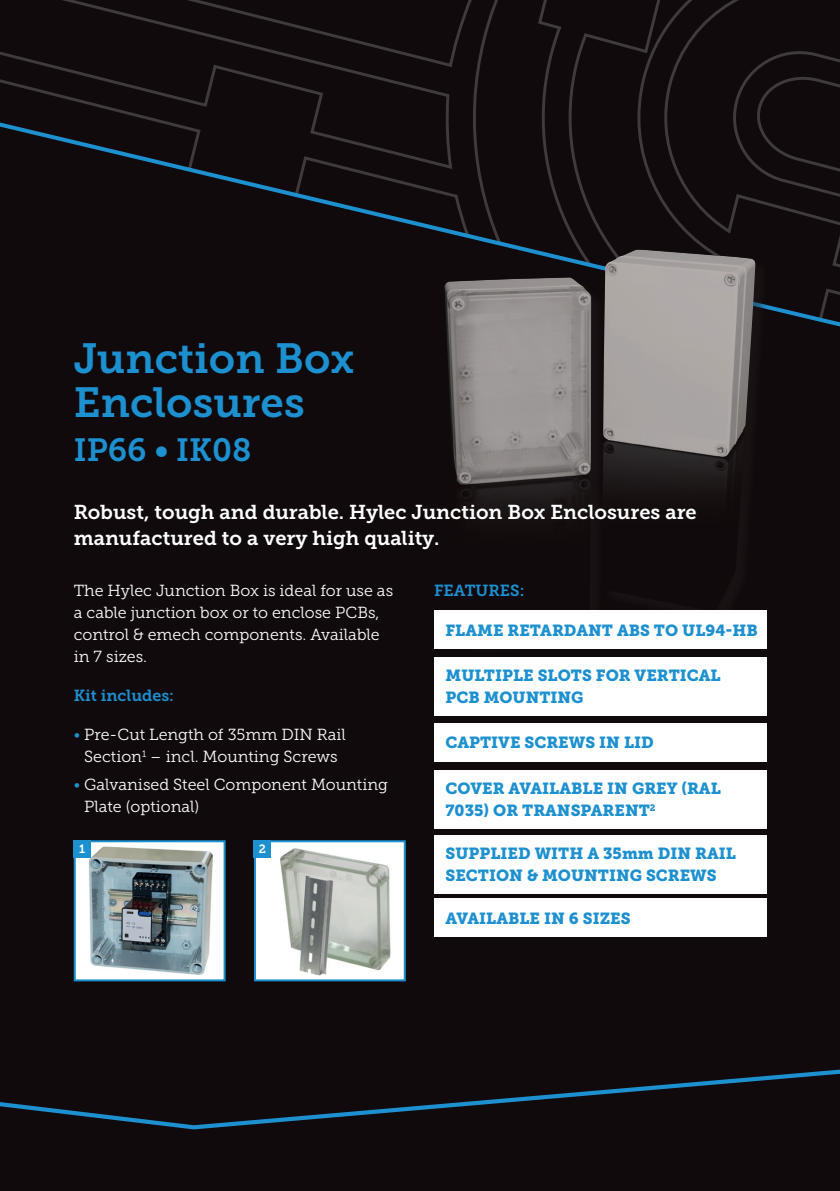
<style>
.page{position:relative;width:840px;height:1191px;background:#fff}
.page>*{position:absolute;margin:0;border:0;box-sizing:border-box;transform-origin:0 0}
.t1{font:42px/44px "Museo Slab 700";color:#1d90d0}
.t2{font:32px "Museo Slab 700";color:#1d90d0}
.Body_Copy{font:20px/26px "Museo Slab 700";color:#fff}
.Body_Copy-2{font:16px/22px "Museo Slab 300";color:#fff}
.t3{font:16px/22px "Museo Slab 900";color:#1d90d0}
.Body_Copy-3{font:16px "Museo Slab 700";color:#1d90d0}
.Body_Copy-4{font:12px "Museo Slab 700";color:#fff}
.s1{color:#1d90d0}
</style>
<div class="page">
<div style="left:0;top:0;width:839px;height:1191px;background:#110a0c"></div>
<svg style="left:0;top:0;width:839px;height:327px"></svg>
<svg style="left:0;top:966px;width:839px;height:163px"></svg>
<div style="left:603px;top:252px;width:166px;height:374px;background:#110a0c"></div>
<img style="left:601px;top:249px;width:154px;height:243px">
<div style="left:446px;top:280px;width:159px;height:375px;background:#110a0c"></div>
<img style="left:444px;top:277px;width:147px;height:230px">
<div style="left:75px;top:841px;width:149px;height:139px;background:#fff"></div>
<img style="left:87px;top:846px;width:125px;height:129px">
<div style="left:74px;top:840px;width:151px;height:141px;border:2px solid #1d90d0"></div>
<div style="left:74px;top:840px;width:17px;height:17px;background:#1d90d0"></div>
<div style="left:255px;top:841px;width:149px;height:139px;background:#fff"></div>
<img style="left:280px;top:848px;width:111px;height:128px">
<div style="left:254px;top:840px;width:151px;height:141px;border:2px solid #1d90d0"></div>
<div style="left:254px;top:840px;width:17px;height:17px;background:#1d90d0"></div>
<div style="left:434px;top:835px;width:331px;height:58px;background:#fff"></div>
<div style="left:434px;top:723px;width:331px;height:38px;background:#fff"></div>
<div style="left:434px;top:610px;width:331px;height:39px;background:#fff"></div>
<div style="left:434px;top:657px;width:331px;height:58px;background:#fff"></div>
<div style="left:434px;top:770px;width:331px;height:58px;background:#fff"></div>
<div style="left:434px;top:898px;width:331px;height:39px;background:#fff"></div>
<p class="t1" style="left:74px;top:337px;width:282px">Junction Box<br>Enclosures</p>
<p class="t2" style="left:74px;top:432px;width:179px">IP66 • IK08</p>
<p class="Body_Copy" style="left:74px;top:499px;width:624px">Robust, tough and durable. Hylec Junction Box Enclosures are manufactured to a very high quality.</p>
<p class="Body_Copy-2" style="left:74px;top:580px;width:321px">The Hylec Junction Box is ideal for use as a cable junction box or to enclose PCBs, control &amp; emech components. Available in 7 sizes.</p>
<p class="Body_Copy-3" style="left:74px;top:686px;width:102px">Kit includes:</p>
<p class="Body_Copy-2" style="left:74px;top:724px;width:273px;text-align:center"><span class="s1">•</span> Pre-Cut Length of 35mm DIN Rail<br>Section<sup>1</sup> – incl. Mounting Screws</p>
<p class="Body_Copy-2" style="left:84px;top:773px;width:305px;text-indent:-10px"><span class="s1">•</span> Galvanised Steel Component Mounting<br>Plate (optional)</p>
<p class="Body_Copy-4" style="left:79px;top:842px;width:8px">1</p>
<p class="Body_Copy-4" style="left:259px;top:842px;width:9px">2</p>
<p class="t3" style="left:445px;top:843px;width:292px">SUPPLIED WITH A 35mm DIN RAIL<br>SECTION &amp; MOUNTING SCREWS</p>
<p class="Body_Copy-3" style="left:434px;top:581px;width:92px">FEATURES:</p>
<p class="t3" style="left:445px;top:619px;width:313px">FLAME RETARDANT ABS TO UL94-HB</p>
<p class="t3" style="left:445px;top:664px;width:276px">MULTIPLE SLOTS FOR VERTICAL<br>PCB MOUNTING</p>
<p class="t3" style="left:445px;top:732px;width:210px">CAPTIVE SCREWS IN LID</p>
<p class="t3" style="left:445px;top:777px;width:277px">COVER AVAILABLE IN GREY (RAL<br>7035) OR TRANSPARENT<sup>2</sup></p>
<p class="t3" style="left:445px;top:907px;width:187px">AVAILABLE IN 6 SIZES</p>
</div>
